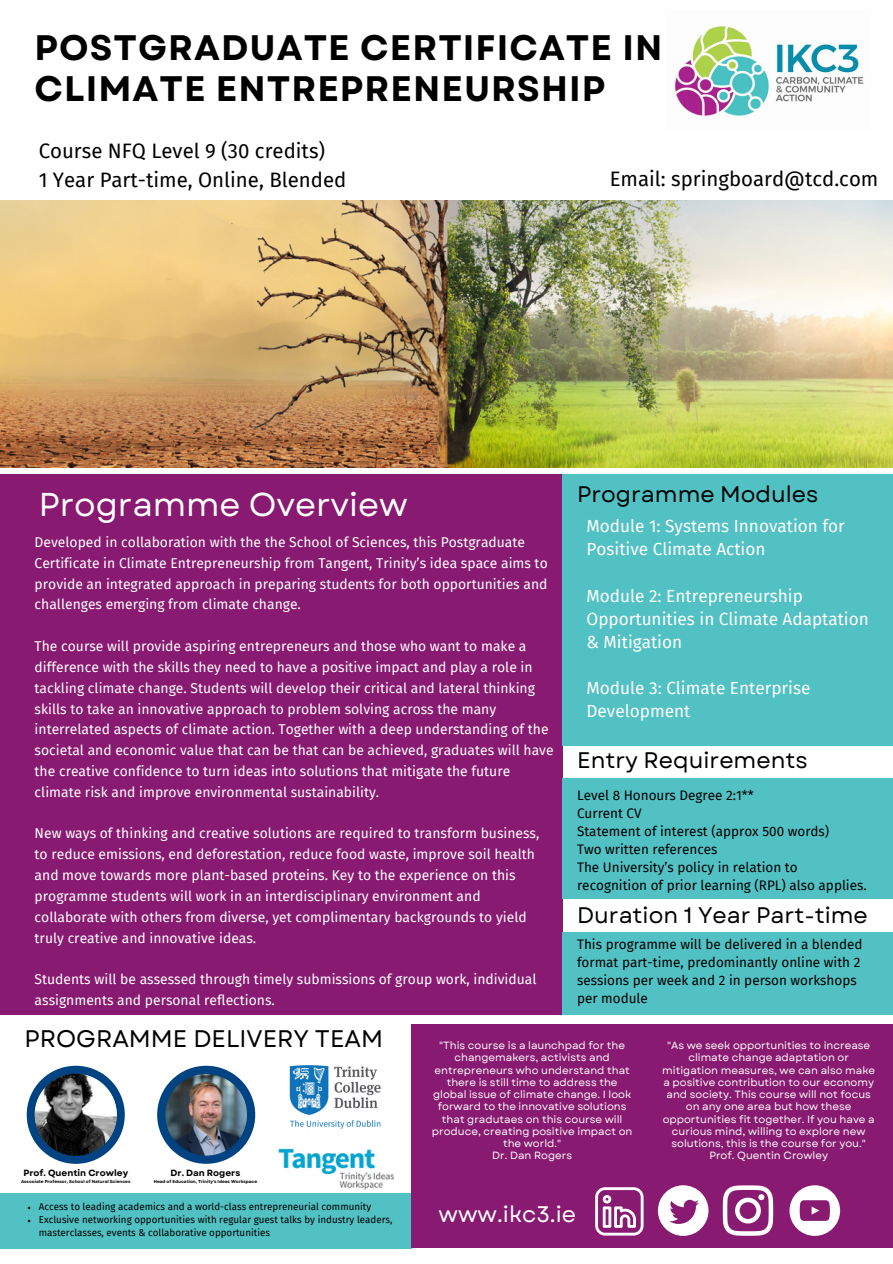
<style>
.page{position:relative;width:893px;height:1264px;background:#fff}
.page>*{position:absolute;margin:0;border:0;box-sizing:border-box;transform-origin:0 0}
.t1{font:700 35.4px/41.5px "Garet";letter-spacing:.03em;color:#000001}
.t2{font:33px "Garet";color:#fff}
.t3{font:24px "Garet";color:#000001}
.t4{font:22.5px "Garet";color:#000001}
.t5{font:22.5px "Garet";color:#fff}
.t6{font:20.4px "Fira Sans";color:#000001}
.t7{font:17.1px/23.1px "Fira Sans";color:#fff}
.t8{font:16.05px "Fira Sans";color:#000001}
.t9{font:13.8px/20.9px "Fira Sans";color:#fff}
.t10{font:13.5px/18px "Fira Sans";color:#000001}
.t11{font:10.5px/12.3px "Garet";color:#fff;text-align:center}
.t12{font:9.75px/13px "Fira Sans";color:#000001}
.t13{font:700 9px "Garet";color:#000001}
.t14{font:700 4.35px "Garet";color:#000001}
</style>
<div class="page">
<img style="left:0;top:201px;width:892px;height:266px">
<div style="left:0;top:474px;width:562px;height:541px;background:#891a71"></div>
<div style="left:562px;top:474px;width:330px;height:271px;background:#51c1c3"></div>
<img style="left:675px;top:26px;width:189px;height:90px">
<div style="left:562px;top:778px;width:330px;height:120px;background:#51c1c3"></div>
<svg style="left:27px;top:1065px;width:98px;height:98px"></svg>
<img style="left:35px;top:1073px;width:82px;height:82px">
<svg style="left:157px;top:1065px;width:98px;height:98px"></svg>
<img style="left:165px;top:1073px;width:82px;height:82px">
<img style="left:35px;top:1073px;width:82px;height:82px;border-radius:50%">
<div style="left:0;top:1192px;width:411px;height:56px;background:#51c1c3"></div>
<div style="left:562px;top:932px;width:330px;height:82px;background:#51c1c3"></div>
<div style="left:412px;top:1024px;width:480px;height:224px;background:#891a71"></div>
<svg style="left:657px;top:1185px;width:51px;height:50px"></svg>
<svg style="left:595px;top:1187px;width:48px;height:48px"></svg>
<svg style="left:722px;top:1185px;width:51px;height:50px"></svg>
<svg style="left:789px;top:1185px;width:51px;height:50px"></svg>
<img style="left:289px;top:1065px;width:92px;height:64px">
<img style="left:278px;top:1148px;width:116px;height:42px">
<p class="t1" style="left:35px;top:27px;width:629px">POSTGRADUATE CERTIFICATE IN<br>CLIMATE ENTREPRENEURSHIP</p>
<p class="t6" style="left:39px;top:139px;width:288px">Course NFQ Level 9 (30 credits)</p>
<p class="t6" style="left:39px;top:167px;width:309px">1 Year Part-time, Online, Blended</p>
<p class="t6" style="left:609px;top:167px;width:270px">Email: springboard@tcd.com</p>
<p class="t4" style="left:577px;top:477px;width:243px">Programme Modules</p>
<p class="t2" style="left:39px;top:480px;width:370px">Programme Overview</p>
<p class="t7" style="left:586px;top:515px;width:260px">Module 1: Systems Innovation for<br>Positive Climate Action</p>
<p class="t7" style="left:586px;top:584px;width:284px">Module 2: Entrepreneurship<br>Opportunities in Climate Adaptation &amp; Mitigation</p>
<p class="t7" style="left:586px;top:677px;width:225px">Module 3: Climate Enterprise<br>Development</p>
<p class="t9" style="left:35px;top:532px;width:514px">Developed in collaboration with the the School of Sciences, this Postgraduate Certificate in Climate Entrepreneurship from Tangent, Trinity’s idea space aims to provide an integrated approach in preparing students for both opportunities and challenges emerging from climate change.</p>
<p class="t9" style="left:35px;top:636px;width:520px">The course will provide aspiring entrepreneurs and those who want to make a difference with the skills they need to have a positive impact and play a role in tackling climate change. Students will develop their critical and lateral thinking skills to take an innovative approach to problem solving across the many interrelated aspects of climate action. Together with a deep understanding of the societal and economic value that can be that can be achieved, graduates will have the creative confidence to turn ideas into solutions that mitigate the future climate risk and improve environmental sustainability.</p>
<p class="t9" style="left:35px;top:823px;width:506px">New ways of thinking and creative solutions are required to transform business, to reduce emissions, end deforestation, reduce food waste, improve soil health and move towards more plant-based proteins. Key to the experience on this programme students will work in an interdisciplinary environment and collaborate with others from diverse, yet complimentary backgrounds to yield truly creative and innovative ideas.</p>
<p class="t9" style="left:35px;top:969px;width:503px">Students will be assessed through timely submissions of group work, individual assignments and personal reflections.</p>
<p class="t4" style="left:577px;top:744px;width:232px">Entry Requirements</p>
<p class="t10" style="left:577px;top:786px;width:178px">Level 8 Honours Degree 2:1**</p>
<p class="t10" style="left:577px;top:804px;width:66px">Current CV</p>
<p class="t10" style="left:577px;top:822px;width:254px">Statement of interest (approx 500 words)</p>
<p class="t10" style="left:577px;top:840px;width:142px">Two written references</p>
<p class="t10" style="left:577px;top:858px;width:291px">The University’s policy in relation to recognition of prior learning (RPL) also applies.</p>
<p class="t8" style="left:604px;top:874px;width:234px">Creating a Culture of Innovation</p>
<p class="t4" style="left:577px;top:898px;width:292px">Duration 1 Year Part-time</p>
<p class="t10" style="left:577px;top:935px;width:287px">This programme will be delivered in a blended format part-time, predominantly online with 2 sessions per week and 2 in person workshops per module</p>
<p class="t11" style="left:432px;top:1039px;width:202px">"This course is a launchpad for the changemakers, activists and entrepreneurs who understand that there is still time to address the global issue of climate change. I look forward to the innovative solutions that gradutaes on this course will produce, creating positive impact on the world."</p>
<p class="t11" style="left:492px;top:1149px;width:81px">Dr. Dan Rogers</p>
<p class="t3" style="left:24px;top:1021px;width:360px">PROGRAMME DELIVERY TEAM</p>
<p class="t11" style="left:662px;top:1039px;width:214px">"As we seek opportunities to increase climate change adaptation or mitigation measures, we can also make a positive contribution to our economy and society. This course will not focus on any one area but how these opportunities fit together. If you have a curious mind, willing to explore new solutions, this is the course for you."</p>
<p class="t11" style="left:709px;top:1149px;width:120px">Prof. Quentin Crowley</p>
<p class="t13" style="left:23px;top:1166px;width:106px">Prof. Quentin Crowley</p>
<p class="t14" style="left:21px;top:1178px;width:111px">Asscoiate Professor, School of Natural Sciences</p>
<p class="t13" style="left:171px;top:1166px;width:71px">Dr. Dan Rogers</p>
<p class="t14" style="left:154px;top:1178px;width:105px">Head of Education, Trinity's Ideas Workspace</p>
<p class="t12" style="left:39px;top:1200px;width:334px">Access to leading academics and a world-class entrepreneurial community</p>
<p class="t12" style="left:39px;top:1213px;width:355px">Exclusive networking opportunities with regular guest talks by industry leaders, masterclasses, events &amp; collaborative opportunities</p>
<p class="t5" style="left:438px;top:1198px;width:139px">www.ikc3.ie</p>
</div>
